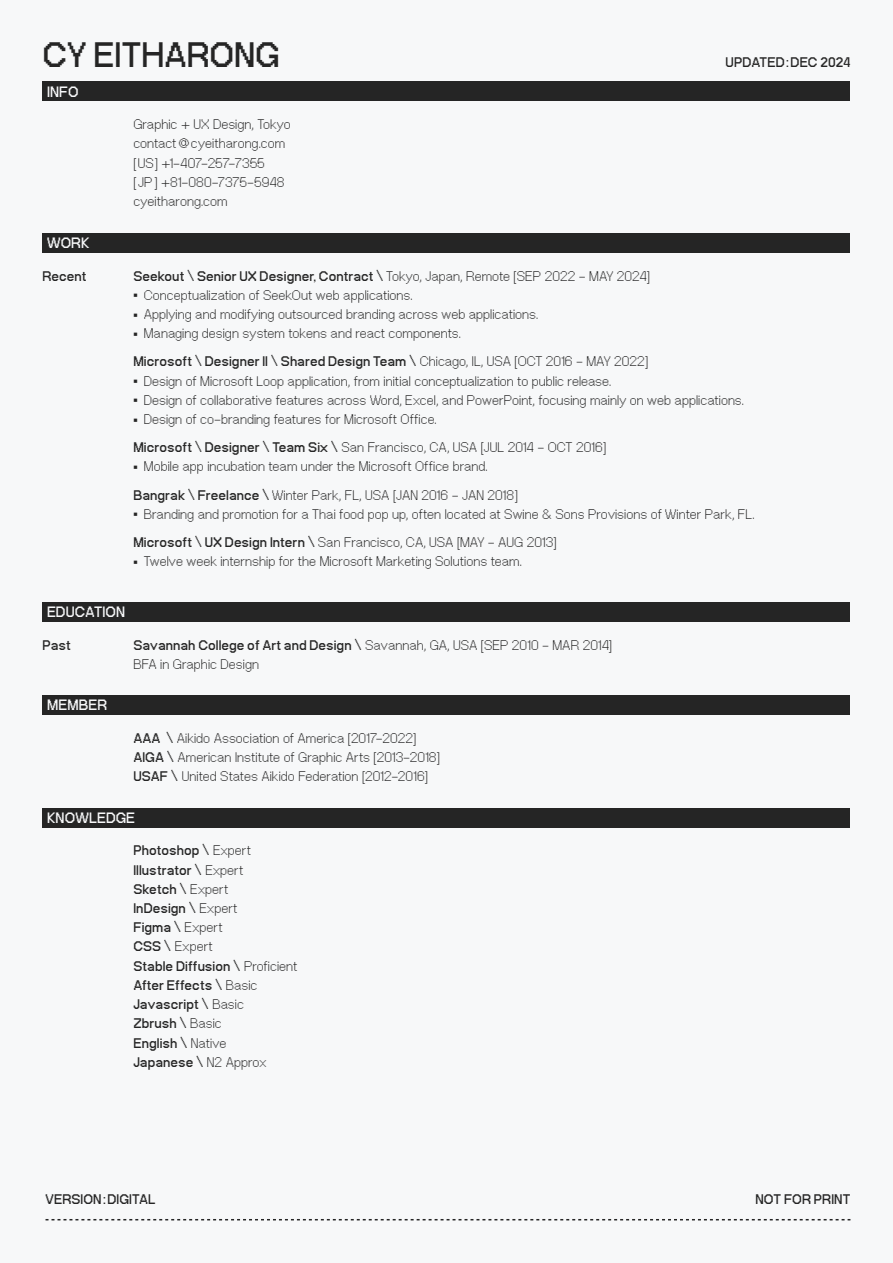
<style>
.page{position:relative;width:893px;height:1263px;background:#f7f8f9}
.page>*{position:absolute;margin:0;border:0;box-sizing:border-box;transform-origin:0 0}
.t1{font:700 49.5px "Neue Bit";letter-spacing:-.005em;color:#252525}
.t2{font:700 21px "Neue Bit";letter-spacing:.005em;color:#f7f8f9}
.t3{font:19.5px/19.2px "Neue Bit";color:#252525}
.t4{font:700 19.5px/19.2px "Neue Bit";letter-spacing:.005em;color:#252525}
.s1{font-weight:700}
.s2{font-size:15px}
.s3{font-weight:400}
</style>
<div class="page">
<div style="left:43px;top:808px;width:807px;height:20px;background:#252525"></div>
<div style="left:43px;top:602px;width:807px;height:20px;background:#252525"></div>
<div style="left:43px;top:695px;width:807px;height:20px;background:#252525"></div>
<div style="left:43px;top:233px;width:807px;height:20px;background:#252525"></div>
<div style="left:43px;top:82px;width:807px;height:19px;background:#252525"></div>
<svg style="left:46px;top:1219px;width:804px;height:1px"></svg>
<h1 class="t1" style="left:43px;top:34px;width:239px">CY EITHARONG</h1>
<p class="t2" style="left:47px;top:82px;width:33px">INFO</p>
<p class="t2" style="left:47px;top:234px;width:44px">WORK</p>
<p class="t3" style="left:133px;top:114px;width:159px">Graphic + UX Design, Tokyo contact@cyeitharong.com [US] +1-407-257-7355 [JP] +81-080-7375-5948 cyeitharong.com</p>
<p class="t4" style="left:725px;top:53px;width:126px">UPDATED:DEC 2024</p>
<p class="t4" style="left:43px;top:266px;width:45px">Recent</p>
<p class="t3" style="left:133px;top:266px;width:518px"><span class="s1">Seekout \ Senior UX Designer, Contract \</span> Tokyo, Japan, Remote [SEP 2022 - MAY 2024]</p>
<p class="t3" style="left:133px;top:285px;width:281px"><span class="s2">•</span> Conceptualization of SeekOut web applications.</p>
<p class="t3" style="left:133px;top:304px;width:406px"><span class="s2">•</span> Applying and modifying outsourced branding across web applications.</p>
<p class="t3" style="left:133px;top:319px;width:517px;line-height:28.2px"><span class="s2">•</span> Managing design system tokens and react components.<br><span class="s1">Microsoft \ Designer II \ Shared Design Team \</span> Chicago, IL, USA [OCT 2016 - MAY 2022]</p>
<p class="t3" style="left:133px;top:371px;width:479px"><span class="s2">•</span> Design of Microsoft Loop application, from initial conceptualization to public release.</p>
<p class="t3" style="left:133px;top:390px;width:612px"><span class="s2">•</span> Design of collaborative features across Word, Excel, and PowerPoint, focusing mainly on web applications.</p>
<p class="t3" style="left:133px;top:405px;width:475px;line-height:28.2px"><span class="s2">•</span> Design of co-branding features for Microsoft Office.<br><span class="s1">Microsoft \ Designer \ Team Six \</span> San Francisco, CA, USA [JUL 2014 - OCT 2016]</p>
<p class="t3" style="left:133px;top:452px;width:386px;line-height:28.2px"><span class="s2">•</span> Mobile app incubation team under the Microsoft Office brand.<br><span class="s1">Bangrak \ Freelance \</span> Winter Park, FL, USA [JAN 2016 - JAN 2018]</p>
<p class="t3" style="left:133px;top:499px;width:623px;line-height:28.2px"><span class="s2">•</span> Branding and promotion for a Thai food pop up, often located at Swine &amp; Sons Provisions of Winter Park, FL.<br><span class="s1">Microsoft \ UX Design Intern \</span> San Francisco, CA, USA [MAY - AUG 2013]</p>
<p class="t3" style="left:133px;top:551px;width:390px"><span class="s2">•</span> Twelve week internship for the Microsoft Marketing Solutions team.</p>
<p class="t2" style="left:47px;top:603px;width:80px">EDUCATION</p>
<p class="t4" style="left:43px;top:635px;width:30px">Past</p>
<p class="t3" style="left:133px;top:635px;width:480px"><span class="s1">Savannah College of Art and Design \</span> Savannah, GA, USA [SEP 2010 - MAR 2014]<br>BFA in Graphic Design</p>
<p class="t2" style="left:47px;top:696px;width:62px">MEMBER</p>
<p class="t3" style="left:133px;top:728px;width:308px"><span class="s1">AAA \</span> Aikido Association of America [2017-2022]<br><span class="s1">AIGA \</span> American Institute of Graphic Arts [2013-2018]<br><span class="s1">USAF \</span> United States Aikido Federation [2012-2016]</p>
<p class="t2" style="left:47px;top:809px;width:90px">KNOWLEDGE</p>
<p class="t4" style="left:133px;top:841px;width:165px">Photoshop \ <span class="s3">Expert<br></span>Illustrator \ <span class="s3">Expert<br></span>Sketch \ <span class="s3">Expert<br></span>InDesign \ <span class="s3">Expert<br></span>Figma \ <span class="s3">Expert<br></span>CSS \ <span class="s3">Expert<br></span>Stable Diffusion \ <span class="s3">Proficient<br></span>After Effects \ <span class="s3">Basic<br></span>Javascript \ <span class="s3">Basic<br></span>Zbrush \ <span class="s3">Basic<br></span>English \ <span class="s3">Native<br></span>Japanese \ <span class="s3">N2 Approx</span></p>
<p class="t4" style="left:46px;top:1189px;width:111px">VERSION:DIGITAL</p>
<p class="t4" style="left:755px;top:1189px;width:97px">NOT FOR PRINT</p>
</div>
